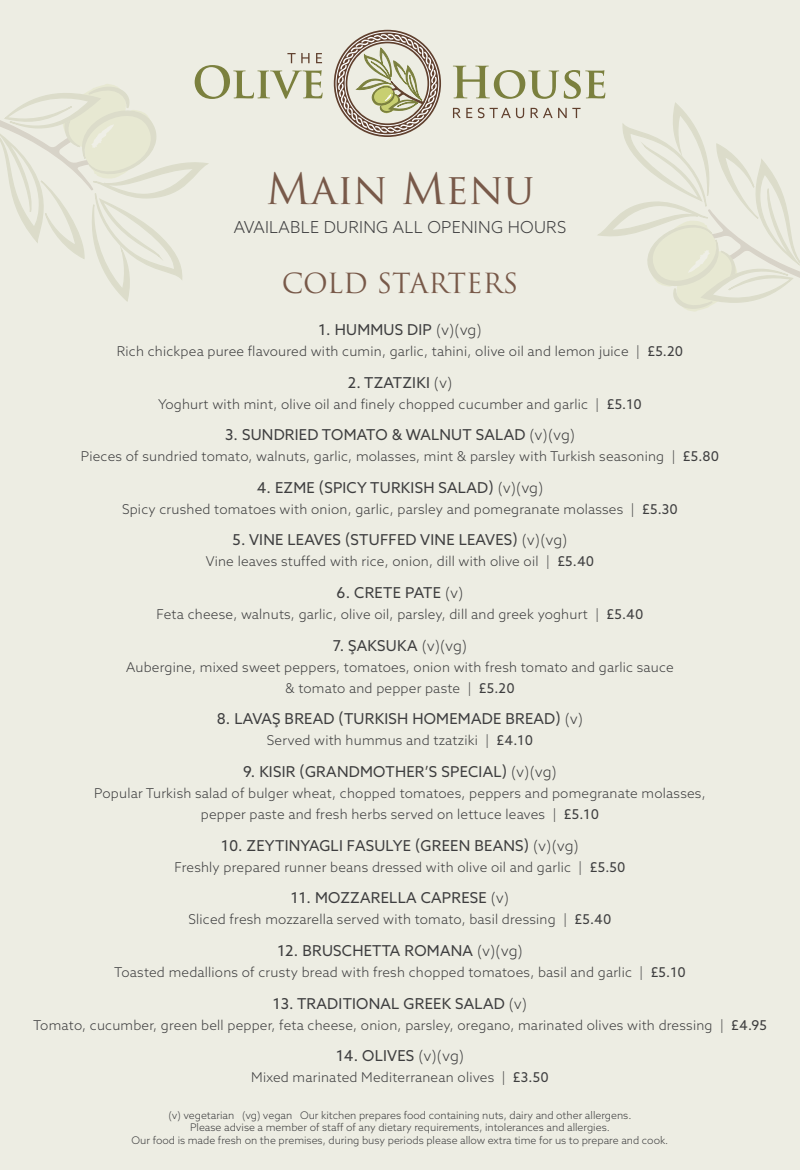
<style>
.page{position:relative;width:800px;height:1170px;background:#fff}
.page>*{position:absolute;margin:0;border:0;box-sizing:border-box;transform-origin:0 0}
.t1{font:42px "Trajan Pro";color:#785949}
.t2{font:27px "Trajan Pro";letter-spacing:-.005em;color:#785949}
.t3{font:300 16.5px "Azo Sans";letter-spacing:.015em;color:#3e3e3f}
.t4{font:15px "Azo Sans";letter-spacing:.015em;color:#3e3e3f}
.t5{font:300 13.5px/21px "Azo Sans";letter-spacing:.015em;color:#3e3e3f;text-align:center}
.t6{font:300 10.5px/12.6px "Azo Sans";color:#3e3e3f;text-align:center}
.s1{font-weight:300}
.s2{font-weight:400}
</style>
<div class="page">
<div style="left:0;top:0;width:799px;height:1169px;background:#edede3"></div>
<svg style="left:334px;top:30px;width:107px;height:107px"></svg>
<svg style="left:0;top:53px;width:322px;height:249px"></svg>
<svg style="left:453px;top:66px;width:346px;height:245px"></svg>
<h1 class="t1" style="left:266px;top:162px;width:270px">Main Menu</h1>
<p class="t3" style="left:234px;top:217px;width:334px">AVAILABLE DURING ALL OPENING HOURS</p>
<h2 class="t2" style="left:282px;top:265px;width:238px">COLD STARTERS</h2>
<p class="t4" style="left:318px;top:319px;width:165px">1. HUMMUS DIP <span class="s1">(v)(vg)</span></p>
<p class="t5" style="left:117px;top:340px;width:568px">Rich chickpea puree flavoured with cumin, garlic, tahini, olive oil and lemon juice | <span class="s2">£5.20</span></p>
<p class="t4" style="left:347px;top:372px;width:106px">2. TZATZIKI <span class="s1">(v)</span></p>
<p class="t5" style="left:158px;top:393px;width:485px">Yoghurt with mint, olive oil and finely chopped cucumber and garlic | <span class="s2">£5.10</span></p>
<p class="t4" style="left:225px;top:425px;width:351px">3. SUNDRIED TOMATO &amp; WALNUT SALAD <span class="s1">(v)(vg)</span></p>
<p class="t5" style="left:81px;top:445px;width:639px">Pieces of sundried tomato, walnuts, garlic, molasses, mint &amp; parsley with Turkish seasoning | <span class="s2">£5.80</span></p>
<p class="t4" style="left:257px;top:477px;width:288px">4. EZME (SPICY TURKISH SALAD) <span class="s1">(v)(vg)</span></p>
<p class="t5" style="left:122px;top:498px;width:557px">Spicy crushed tomatoes with onion, garlic, parsley and pomegranate molasses | <span class="s2">£5.30</span></p>
<p class="t4" style="left:232px;top:530px;width:336px">5. VINE LEAVES (STUFFED VINE LEAVES) <span class="s1">(v)(vg)</span></p>
<p class="t5" style="left:206px;top:551px;width:390px">Vine leaves stuffed with rice, onion, dill with olive oil | <span class="s2">£5.40</span></p>
<p class="t4" style="left:336px;top:583px;width:128px">6. CRETE PATE <span class="s1">(v)</span></p>
<p class="t5" style="left:156px;top:603px;width:488px">Feta cheese, walnuts, garlic, olive oil, parsley, dill and greek yoghurt | <span class="s2">£5.40</span></p>
<p class="t4" style="left:333px;top:635px;width:136px">7. ŞAKSUKA <span class="s1">(v)(vg)</span></p>
<p class="t5" style="left:126px;top:656px;width:549px">Aubergine, mixed sweet peppers, tomatoes, onion with fresh tomato and garlic sauce &amp; tomato and pepper paste | <span class="s2">£5.20</span></p>
<p class="t4" style="left:217px;top:709px;width:367px">8. LAVAŞ BREAD (TURKISH HOMEMADE BREAD) <span class="s1">(v)</span></p>
<p class="t5" style="left:267px;top:730px;width:267px">Served with hummus and tzatziki | <span class="s2">£4.10</span></p>
<p class="t4" style="left:243px;top:762px;width:315px">9. KISIR (GRANDMOTHER’S SPECIAL) <span class="s1">(v)(vg)</span></p>
<p class="t5" style="left:94px;top:782px;width:612px">Popular Turkish salad of bulger wheat, chopped tomatoes, peppers and pomegranate molasses, pepper paste and fresh herbs served on lettuce leaves | <span class="s2">£5.10</span></p>
<p class="t4" style="left:221px;top:835px;width:359px">10. ZEYTINYAGLI FASULYE (GREEN BEANS) <span class="s1">(v)(vg)</span></p>
<p class="t5" style="left:174px;top:856px;width:452px">Freshly prepared runner beans dressed with olive oil and garlic | <span class="s2">£5.50</span></p>
<p class="t4" style="left:291px;top:888px;width:220px">11. MOZZARELLA CAPRESE <span class="s1">(v)</span></p>
<p class="t5" style="left:188px;top:908px;width:424px">Sliced fresh mozzarella served with tomato, basil dressing | <span class="s2">£5.40</span></p>
<p class="t4" style="left:277px;top:940px;width:247px">12. BRUSCHETTA ROMANA <span class="s1">(v)(vg)</span></p>
<p class="t5" style="left:114px;top:961px;width:573px">Toasted medallions of crusty bread with fresh chopped tomatoes, basil and garlic | <span class="s2">£5.10</span></p>
<p class="t4" style="left:273px;top:993px;width:256px">13. TRADITIONAL GREEK SALAD <span class="s1">(v)</span></p>
<p class="t5" style="left:33px;top:1014px;width:735px">Tomato, cucumber, green bell pepper, feta cheese, onion, parsley, oregano, marinated olives with dressing | <span class="s2">£4.95</span></p>
<p class="t4" style="left:336px;top:1046px;width:129px">14. OLIVES <span class="s1">(v)(vg)</span></p>
<p class="t5" style="left:251px;top:1066px;width:299px">Mixed marinated Mediterranean olives | <span class="s2">£3.50</span></p>
<p class="t6" style="left:131px;top:1108px;width:538px">(v) vegetarian (vg) vegan Our kitchen prepares food containing nuts, dairy and other allergens.<br>Please advise a member of staff of any dietary requirements, intolerances and allergies.<br>Our food is made fresh on the premises, during busy periods please allow extra time for us to prepare and cook.</p>
</div>
